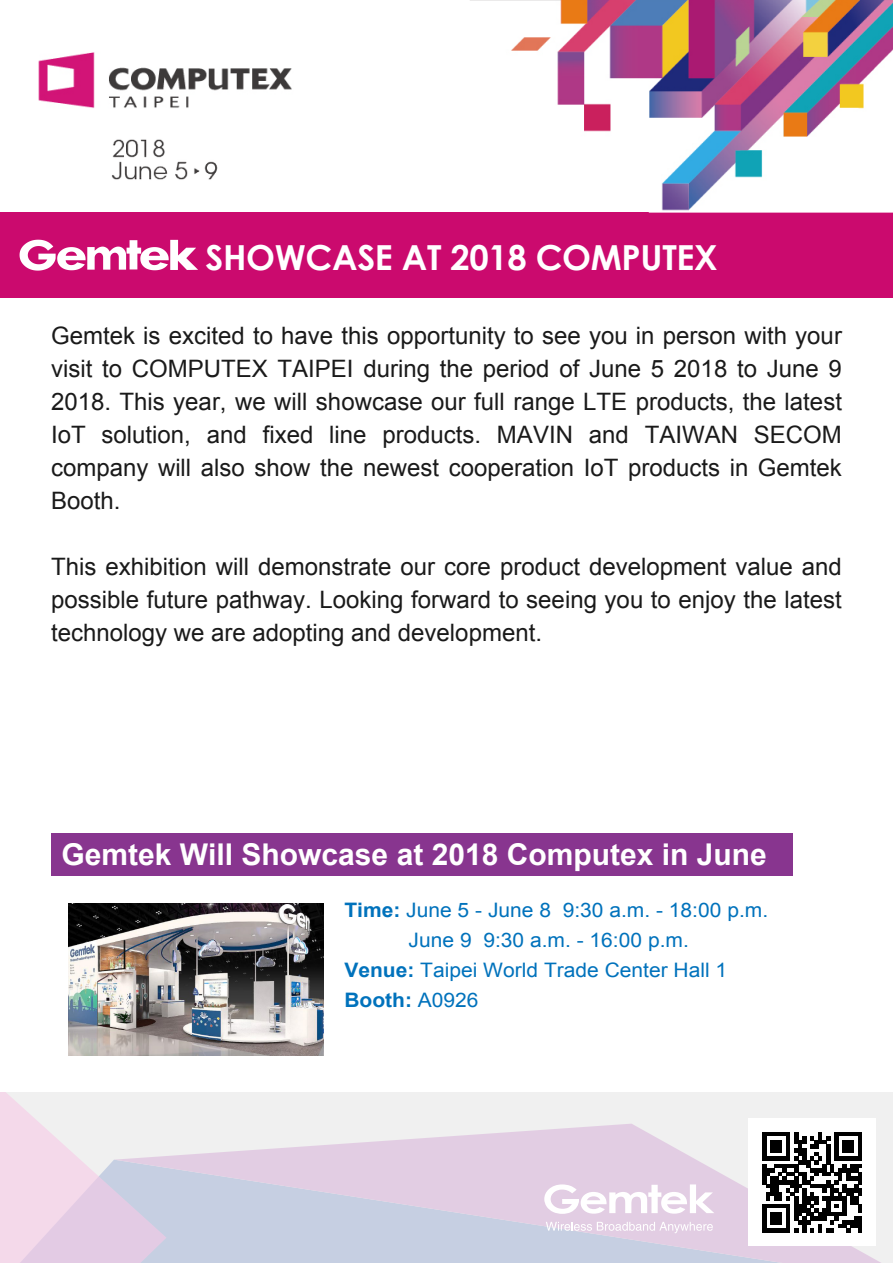
<style>
.page{position:relative;width:893px;height:1263px;background:#fff}
.page>*{position:absolute;margin:0;border:0;box-sizing:border-box;transform-origin:0 0}
.t1{font:700 34.5px "Century Gothic";letter-spacing:-.01em;color:#fff}
.t2{font:700 30px "Arial";color:#fff}
.t3{font:24px/33px "Arial";color:#1a1a1a;text-align:justify}
.t4{font:19.95px "Arial";color:#0072bc;scale:1.05 1}
.t5{font:700 19.95px "Arial";color:#0072bc;scale:1.05 1}
.s1{font-weight:700}
.s2{font-weight:400}
</style>
<div class="page">
<div style="left:0;top:1093px;width:893px;height:170px;background:#f0f0f0"></div>
<div style="left:0;top:213px;width:893px;height:85px;background:#cb0a6e"></div>
<svg style="left:20px;top:240px;width:178px;height:31px"></svg>
<div style="left:51px;top:833px;width:742px;height:43px;background:#88358f"></div>
<img style="left:68px;top:903px;width:255px;height:152px">
<svg style="left:166px;top:1124px;width:715px;height:139px;fill:#e2cfe3"></svg>
<svg style="left:0;top:1093px;width:166px;height:170px"></svg>
<img style="left:38px;top:52px;width:254px;height:56px">
<img style="left:469px;top:0;width:424px;height:213px">
<div style="left:748px;top:1118px;width:128px;height:128px;background:#fff"></div>
<svg style="left:762px;top:1132px;width:100px;height:100px"></svg>
<svg style="left:546px;top:1222px;width:167px;height:11px"></svg>
<svg style="left:544px;top:1184px;width:170px;height:30px"></svg>
<img style="left:111px;top:139px;width:107px;height:41px">
<h1 class="t1" style="left:206px;top:232px;width:513px">SHOWCASE AT 2018 COMPUTEX</h1>
<p class="t3" style="left:51px;top:319px;width:792px">Gemtek is excited to have this opportunity to see you in person with your visit to COMPUTEX TAIPEI during the period of June 5 2018 to June 9<br>2018. This year, we will showcase our full range LTE products, the latest IoT solution, and fixed line products. MAVIN and TAIWAN SECOM company will also show the newest cooperation IoT products in Gemtek Booth.</p>
<p class="t3" style="left:51px;top:550px;width:792px">This exhibition will demonstrate our core product development value and possible future pathway. Looking forward to seeing you to enjoy the latest technology we are adopting and development.</p>
<p class="t2" style="left:62px;top:835px;width:707px">Gemtek Will Showcase at 2018 Computex in June</p>
<p class="t4" style="left:344px;top:896px;width:405px"><span class="s1">Time:</span> June 5 - June 8 9:30 a.m. - 18:00 p.m.</p>
<p class="t4" style="left:409px;top:926px;width:268px">June 9 9:30 a.m. - 16:00 p.m.</p>
<p class="t4" style="left:344px;top:956px;width:366px"><span class="s1">Venue:</span> Taipei World Trade Center Hall 1</p>
<p class="t5" style="left:344px;top:986px;width:129px">Booth: <span class="s2">A0926</span></p>
</div>
